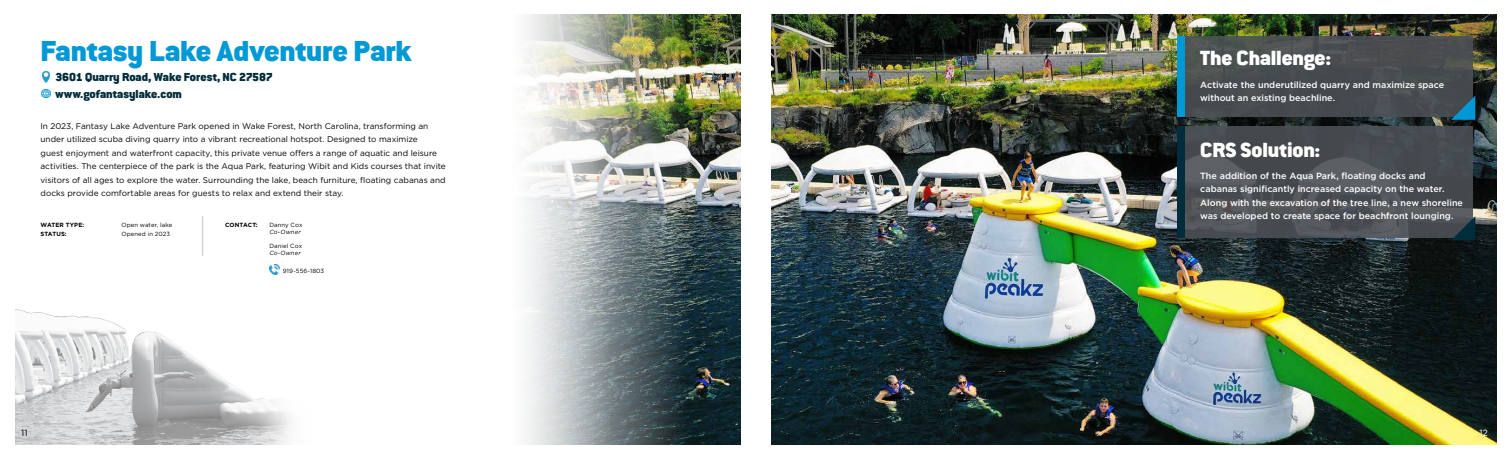
<style>
.page{position:relative;width:1512px;height:459px;background:#fff}
.page>*{position:absolute;margin:0;border:0;box-sizing:border-box;transform-origin:0 0}
.t1{font:31.72px "Conduit ITC Black";letter-spacing:-.005em;color:#0099d6}
.t2{font:22.5px "Conduit ITC Black";letter-spacing:-.005em;color:#fff}
.t3{font:12.75px/16.5px "Conduit ITC Black";letter-spacing:-.005em;color:#002c3b}
.t4{font:500 9px/13.5px "Gotham";color:#fff}
.t5{font:9px "Gotham";color:#fff}
.t6{font:9px "Gotham";color:#000}
.t7{font:8.25px/13.5px "Gotham";color:#000}
.t8{font:6px/9.1px "Gotham";letter-spacing:.02em;color:#000}
.t9{font:700 6px/9.1px "Gotham";letter-spacing:.015em;color:#000}
.t10{font:italic 6px "Gotham";letter-spacing:.02em;color:#000}
</style>
<div class="page">
<img style="left:526px;top:14px;width:971px;height:431px">
<img style="left:15px;top:309px;width:277px;height:136px">
<hr style="left:202px;top:216px;width:1px;height:40px;background:#d1d3d4">
<svg style="left:42px;top:72px;width:7px;height:10px"></svg>
<svg style="left:41px;top:89px;width:9px;height:9px"></svg>
<svg style="left:269px;top:265px;width:10px;height:9px"></svg>
<div style="left:1185px;top:36px;width:287px;height:80px;background:#4b5055"></div>
<svg style="left:1185px;top:126px;width:287px;height:111px;background:#4c5055"></svg>
<div style="left:1177px;top:36px;width:8px;height:80px;background:#0099d6"></div>
<div style="left:1177px;top:126px;width:8px;height:111px;background:#002c3b"></div>
<svg style="left:1451px;top:96px;width:24px;height:24px"></svg>
<svg style="left:1451px;top:216px;width:24px;height:24px"></svg>
<div style="left:756px;top:0;width:15px;height:459px;background:#fff"></div>
<div style="left:741px;top:0;width:15px;height:459px;background:#fff"></div>
<h1 class="t1" style="left:40px;top:31px;width:373px">Fantasy Lake Adventure Park</h1>
<h3 class="t3" style="left:56px;top:69px;width:219px">3601 Quarry Road, Wake Forest, NC 27587 www.gofantasylake.com</h3>
<p class="t7" style="left:40px;top:119px;width:407px">In 2023, Fantasy Lake Adventure Park opened in Wake Forest, North Carolina, transforming an under utilized scuba diving quarry into a vibrant recreational hotspot. Designed to maximize<br>guest enjoyment and waterfront capacity, this private venue offers a range of aquatic and leisure activities. The centerpiece of the park is the Aqua Park, featuring Wibit and Kids courses that invite visitors of all ages to explore the water. Surrounding the lake, beach furniture, floating cabanas and docks provide comfortable areas for guests to relax and extend their stay.</p>
<p class="t9" style="left:40px;top:220px;width:45px">WATER TYPE:<br>STATUS:</p>
<p class="t8" style="left:121px;top:220px;width:52px">Open water, lake<br>Opened in 2023</p>
<p class="t9" style="left:225px;top:220px;width:34px">CONTACT:</p>
<p class="t8" style="left:269px;top:220px;width:34px">Danny Cox</p>
<p class="t10" style="left:269px;top:228px;width:33px">Co-Owner</p>
<p class="t8" style="left:269px;top:241px;width:34px">Daniel Cox</p>
<p class="t10" style="left:269px;top:249px;width:33px">Co-Owner</p>
<p class="t8" style="left:283px;top:266px;width:43px">919-556-1803</p>
<p class="t6" style="left:21px;top:427px;width:8px">11</p>
<h2 class="t2" style="left:1200px;top:44px;width:133px">The Challenge:</h2>
<p class="t4" style="left:1200px;top:77px;width:246px">Activate the underutilized quarry and maximize space without an existing beachline.</p>
<h2 class="t2" style="left:1200px;top:136px;width:122px">CRS Solution:</h2>
<p class="t4" style="left:1200px;top:169px;width:264px">The addition of the Aqua Park, floating docks and cabanas significantly increased capacity on the water.<br>Along with the excavation of the tree line, a new shoreline was developed to create space for beachfront lounging.</p>
<p class="t5" style="left:1479px;top:427px;width:10px">12</p>
</div>
